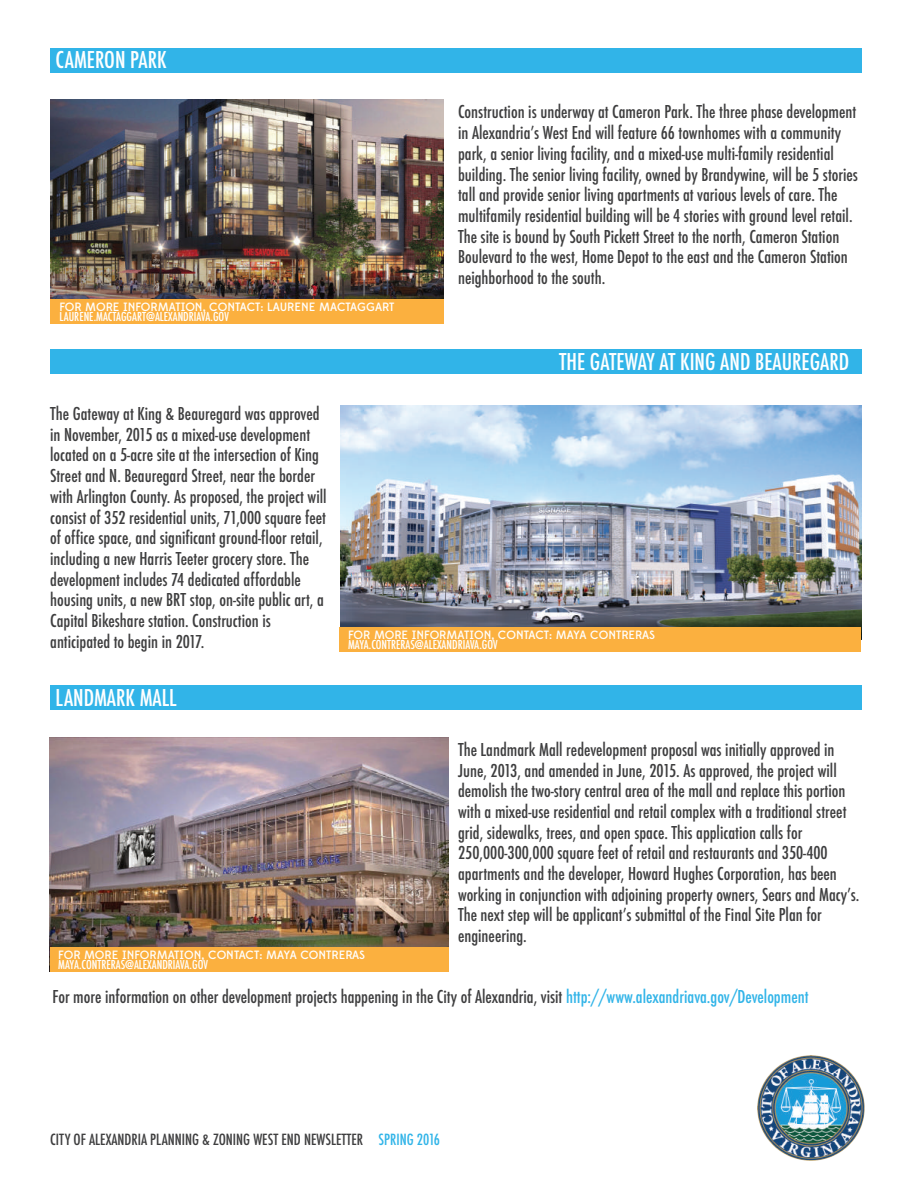
<style>
.page{position:relative;width:918px;height:1188px;background:#fff}
.page>*{position:absolute;margin:0;border:0;box-sizing:border-box;transform-origin:0 0}
.t1{font:500 condensed 22.5px "Futura";color:#fff}
.t2{font:500 condensed 17.25px/20.7px "Futura";color:#3e3e3f}
.t3{font:500 condensed 15px "Futura";color:#3e3e3f}
.t4{font:500 12px "Edmondsans";color:#fff}
.t5{font:500 condensed 12px "Futura";color:#fff}
.s1{color:#31b4e8}
</style>
<div class="page">
<div style="left:50px;top:48px;width:811px;height:24px;background:#31b4e8"></div>
<div style="left:50px;top:349px;width:811px;height:25px;background:#31b4e8"></div>
<img style="left:757px;top:1055px;width:108px;height:106px">
<img style="left:50px;top:100px;width:394px;height:199px">
<img style="left:340px;top:406px;width:521px;height:221px">
<div style="left:50px;top:685px;width:811px;height:25px;background:#31b4e8"></div>
<img style="left:50px;top:737px;width:399px;height:210px">
<div style="left:50px;top:299px;width:394px;height:25px;background:#fbb03f"></div>
<div style="left:340px;top:627px;width:521px;height:25px;background:#fbb03f"></div>
<div style="left:50px;top:947px;width:399px;height:25px;background:#fbb03f"></div>
<h1 class="t1" style="left:56px;top:46px;width:113px">CAMERON PARK</h1>
<p class="t4" style="left:59px;top:300px;width:337px">FOR MORE INFORMATION, CONTACT: LAURENE MACTAGGART</p>
<p class="t5" style="left:59px;top:309px;width:171px">LAURENE.MACTAGGART@ALEXANDRIAVA.GOV</p>
<p class="t2" style="left:458px;top:102px;width:401px">Construction is underway at Cameron Park. The three phase development in Alexandriaʼs West End will feature 66 townhomes with a community park, a senior living facility, and a mixed-use multi-family residential building. The senior living facility, owned by Brandywine, will be 5 stories tall and provide senior living apartments at various levels of care. The multifamily residential building will be 4 stories with ground level retail.<br>The site is bound by South Pickett Street to the north, Cameron Station Boulevard to the west, Home Depot to the east and the Cameron Station neighborhood to the south.</p>
<h1 class="t1" style="left:559px;top:347px;width:292px">THE GATEWAY AT KING AND BEAUREGARD</h1>
<p class="t2" style="left:50px;top:403px;width:278px">The Gateway at King &amp; Beauregard was approved in November, 2015 as a mixed-use development located on a 5-acre site at the intersection of King Street and N. Beauregard Street, near the border with Arlington County. As proposed, the project will consist of 352 residential units, 71,000 square feet of office space, and significant ground-floor retail, including a new Harris Teeter grocery store. The development includes 74 dedicated affordable housing units, a new BRT stop, on-site public art, a Capital Bikeshare station. Construction is anticipated to begin in 2017.</p>
<h1 class="t1" style="left:56px;top:683px;width:123px">LANDMARK MALL</h1>
<p class="t4" style="left:348px;top:628px;width:308px">FOR MORE INFORMATION, CONTACT: MAYA CONTRERAS</p>
<p class="t5" style="left:348px;top:637px;width:151px">MAYA.CONTRERAS@ALEXANDRIAVA.GOV</p>
<p class="t2" style="left:458px;top:739px;width:403px">The Landmark Mall redevelopment proposal was initially approved in June, 2013, and amended in June, 2015. As approved, the project will demolish the two-story central area of the mall and replace this portion with a mixed-use residential and retail complex with a traditional street grid, sidewalks, trees, and open space. This application calls for 250,000-300,000 square feet of retail and restaurants and 350-400 apartments and the developer, Howard Hughes Corporation, has been working in conjunction with adjoining property owners, Sears and Macyʼs.<br>The next step will be applicantʼs submittal of the Final Site Plan for engineering.</p>
<p class="t4" style="left:58px;top:947px;width:308px">FOR MORE INFORMATION, CONTACT: MAYA CONTRERAS</p>
<p class="t5" style="left:58px;top:957px;width:151px">MAYA.CONTRERAS@ALEXANDRIAVA.GOV</p>
<p class="t2" style="left:52px;top:986px;width:758px">For more information on other development projects happening in the City of Alexandria, visit <span class="s1">http://www.alexandriava.gov/Development</span></p>
<p class="t3" style="left:50px;top:1130px;width:391px">CITY OF ALEXANDRIA PLANNING &amp; ZONING WEST END NEWSLETTER <span class="s1">SPRING 2016</span></p>
</div>
